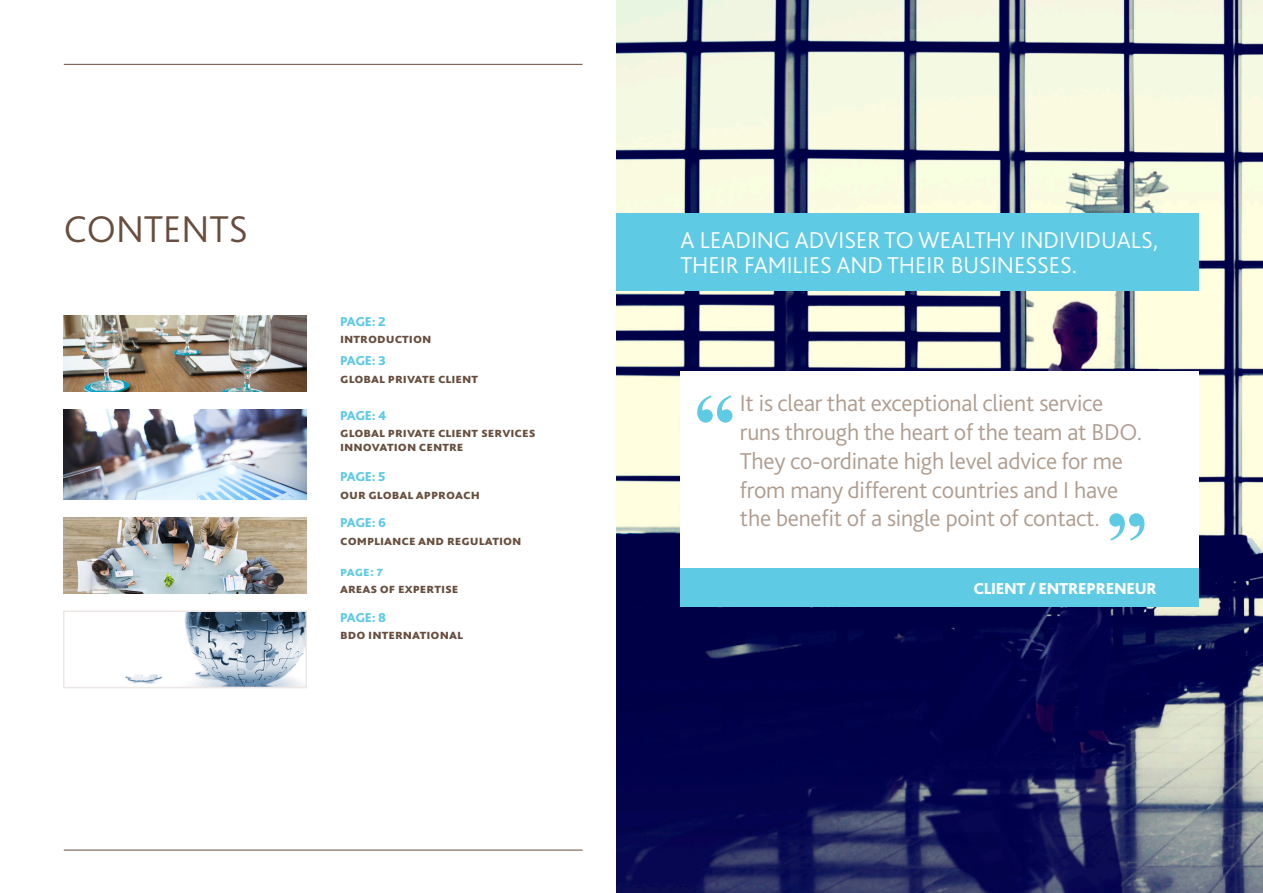
<style>
.page{position:relative;width:1263px;height:893px;background:#fff}
.page>*{position:absolute;margin:0;border:0;box-sizing:border-box;transform-origin:0 0}
.MAIN_HEADING{font:300 39px "Bliss Pro";color:#674e3f}
.quote_text{font:300 24px/28.8px "Bliss Pro";letter-spacing:-.01em;color:#af9c8f}
.Intro{font:300 24px/25.5px "Bliss Pro";color:#fff}
.Subheading_level_1{font:800 16.5px "Bliss Pro";letter-spacing:-.02em;color:#fff}
.contact_name{font:800 13.5px/13.5px "Bliss Pro";color:#674e3f}
.Subheading_level_1-2{font:800 13.5px "Bliss Pro";letter-spacing:-.04em;color:#5fcae3}
.contact_name-2{font:800 13.5px "Bliss Pro";color:#5fcae3}
</style>
<div class="page">
<img style="left:617px;top:0;width:646px;height:893px">
<img style="left:64px;top:315px;width:242px;height:77px">
<img style="left:64px;top:409px;width:242px;height:90px">
<img style="left:64px;top:517px;width:242px;height:76px">
<img style="left:125px;top:613px;width:179px;height:72px">
<div style="left:63px;top:610px;width:244px;height:78px;border:2px solid #ede8e5"></div>
<hr style="left:64px;top:850px;width:519px;height:1px;background:#674e3f">
<hr style="left:64px;top:64px;width:519px;height:1px;background:#674e3f">
<div style="left:680px;top:372px;width:519px;height:197px;background:#fff"></div>
<div style="left:680px;top:568px;width:519px;height:38px;background:#5fcae3"></div>
<svg style="left:697px;top:395px;width:35px;height:28px"></svg>
<svg style="left:1109px;top:513px;width:35px;height:28px"></svg>
<div style="left:617px;top:213px;width:582px;height:77px;background:#5fcae3"></div>
<p class="MAIN_HEADING" style="left:64px;top:205px;width:186px">CONTENTS</p>
<p class="Subheading_level_1-2" style="left:340px;top:313px;width:47px">PAGE: 2</p>
<p class="contact_name" style="left:340px;top:332px;width:93px">Introduction</p>
<p class="Subheading_level_1-2" style="left:340px;top:352px;width:47px">PAGE: 3</p>
<p class="contact_name" style="left:340px;top:371px;width:140px">Global Private Client</p>
<p class="Subheading_level_1-2" style="left:340px;top:407px;width:48px">PAGE: 4</p>
<p class="contact_name" style="left:340px;top:426px;width:196px">Global Private Client Services<br>Innovation Centre</p>
<p class="Subheading_level_1-2" style="left:340px;top:469px;width:47px">PAGE: 5</p>
<p class="contact_name" style="left:340px;top:488px;width:141px">Our Global App roach</p>
<p class="Subheading_level_1-2" style="left:340px;top:514px;width:47px">PAGE: 6</p>
<p class="contact_name" style="left:340px;top:534px;width:183px">Compliance and Regulation</p>
<p class="contact_name-2" style="left:340px;top:563px;width:44px">Page: 7</p>
<p class="contact_name" style="left:340px;top:582px;width:120px">Areas of expertis e</p>
<p class="Subheading_level_1-2" style="left:340px;top:609px;width:47px">PAGE: 8</p>
<p class="contact_name" style="left:340px;top:628px;width:124px">bdo international</p>
<p class="Intro" style="left:680px;top:227px;width:479px">A LEADING ADVISER TO WEALTHY INDIVIDUALS,<br>THEIR FAMILIES AND THEIR BUSINESSES.</p>
<p class="quote_text" style="left:740px;top:388px;width:404px">It is clear that exceptional client service runs through the heart of the team at BDO.<br>They co-ordinate high level advice for me from many different countries and I have the benefit of a single point of contact.</p>
<p class="Subheading_level_1" style="left:973px;top:578px;width:185px">CLIENT / ENTREPRENEUR</p>
</div>
